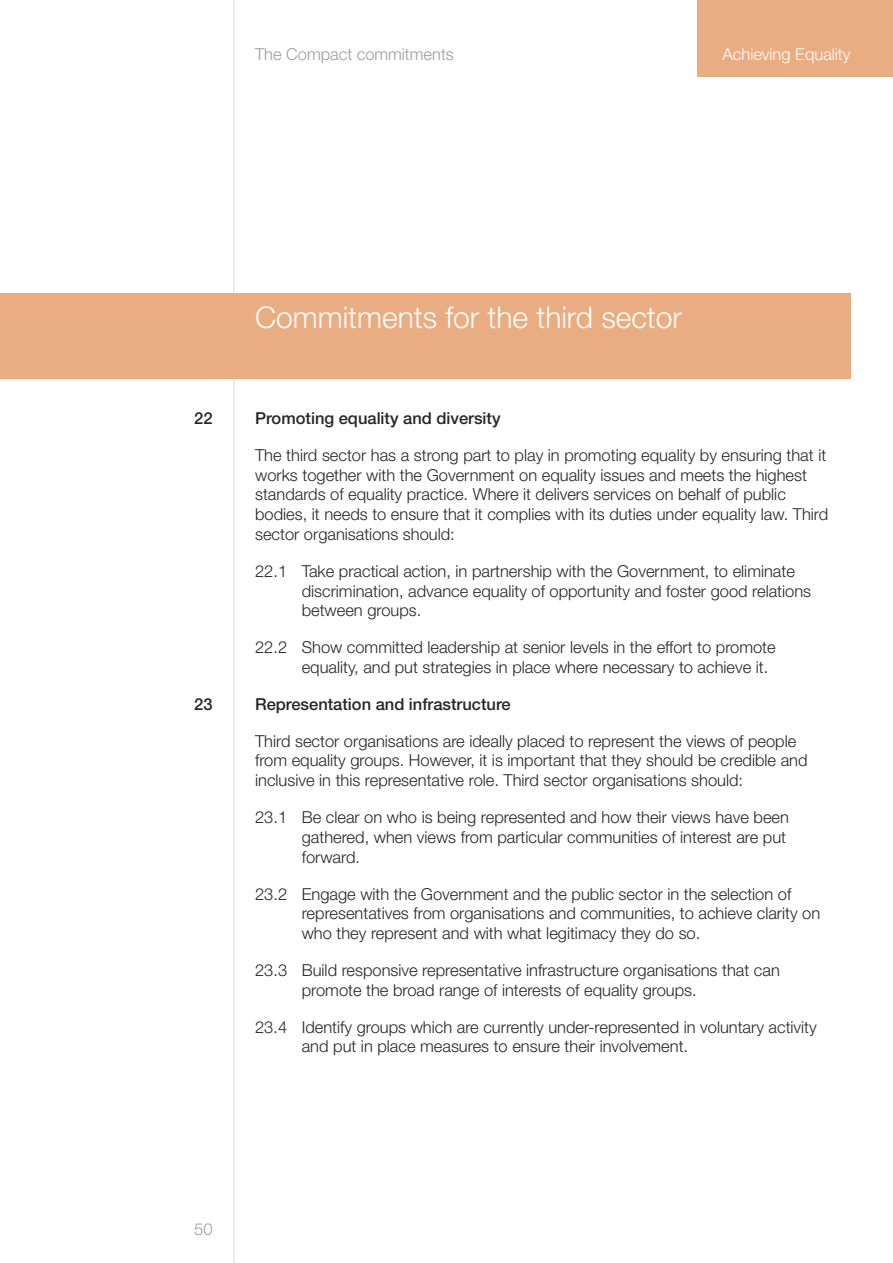
<style>
.page{position:relative;width:893px;height:1263px;background:#fff}
.page>*{position:absolute;margin:0;border:0;box-sizing:border-box;transform-origin:0 0}
.t1{font:300 30px "Helvetica Neue";color:#fff}
.t2{font:300 16.5px/19.8px "Helvetica Neue";color:#272627}
.t3{font:500 16.5px "Helvetica Neue";color:#272627}
.t4{font:300 16.5px "Helvetica Neue";color:#9b9da1}
.t5{font:300 16.5px "Helvetica Neue";color:#fff}
</style>
<div class="page">
<hr style="left:233px;top:0;width:2px;height:1263px;background:#e5e6e7">
<div style="left:697px;top:0;width:196px;height:77px;background:#e9ad81"></div>
<div style="left:0;top:293px;width:850px;height:85px;background:#e9ad81"></div>
<p class="t4" style="left:255px;top:48px;width:200px">The Compact commitments</p>
<p class="t5" style="left:723px;top:48px;width:129px">Achieving Equality</p>
<h1 class="t1" style="left:255px;top:306px;width:428px">Commitments for the third sector</h1>
<p class="t3" style="left:194px;top:412px;width:20px">22</p>
<p class="t3" style="left:255px;top:412px;width:247px">Promoting equality and diversity</p>
<p class="t2" style="left:255px;top:447px;width:575px">The third sector has a strong part to play in promoting equality by ensuring that it works together with the Government on equality issues and meets the highest standards of equality practice. Where it delivers services on behalf of public bodies, it needs to ensure that it complies with its duties under equality law. Third sector organisations should:</p>
<p class="t2" style="left:302px;top:563px;width:511px;text-indent:-47px">22.1 Take practical action, in partnership with the Government, to eliminate discrimination, advance equality of opportunity and foster good relations between groups.</p>
<p class="t2" style="left:302px;top:639px;width:475px;text-indent:-47px">22.2 Show committed leadership at senior levels in the effort to promote equality, and put strategies in place where necessary to achieve it.</p>
<p class="t3" style="left:194px;top:698px;width:20px">23</p>
<p class="t3" style="left:255px;top:698px;width:257px">Representation and infrastructure</p>
<p class="t2" style="left:255px;top:732px;width:554px">Third sector organisations are ideally placed to represent the views of people from equality groups. However, it is important that they should be credible and inclusive in this representative role. Third sector organisations should:</p>
<p class="t2" style="left:302px;top:809px;width:489px;text-indent:-47px">23.1 Be clear on who is being represented and how their views have been gathered, when views from particular communities of interest are put forward.</p>
<p class="t2" style="left:302px;top:885px;width:520px;text-indent:-47px">23.2 Engage with the Government and the public sector in the selection of representatives from organisations and communities, to achieve clarity on who they represent and with what legitimacy they do so.</p>
<p class="t2" style="left:302px;top:962px;width:480px;text-indent:-47px">23.3 Build responsive representative infrastructure organisations that can promote the broad range of interests of equality groups.</p>
<p class="t2" style="left:302px;top:1018px;width:516px;text-indent:-47px">23.4 Identify groups which are currently under-represented in voluntary activity and put in place measures to ensure their involvement.</p>
<p class="t4" style="left:194px;top:1223px;width:20px">50</p>
</div>
